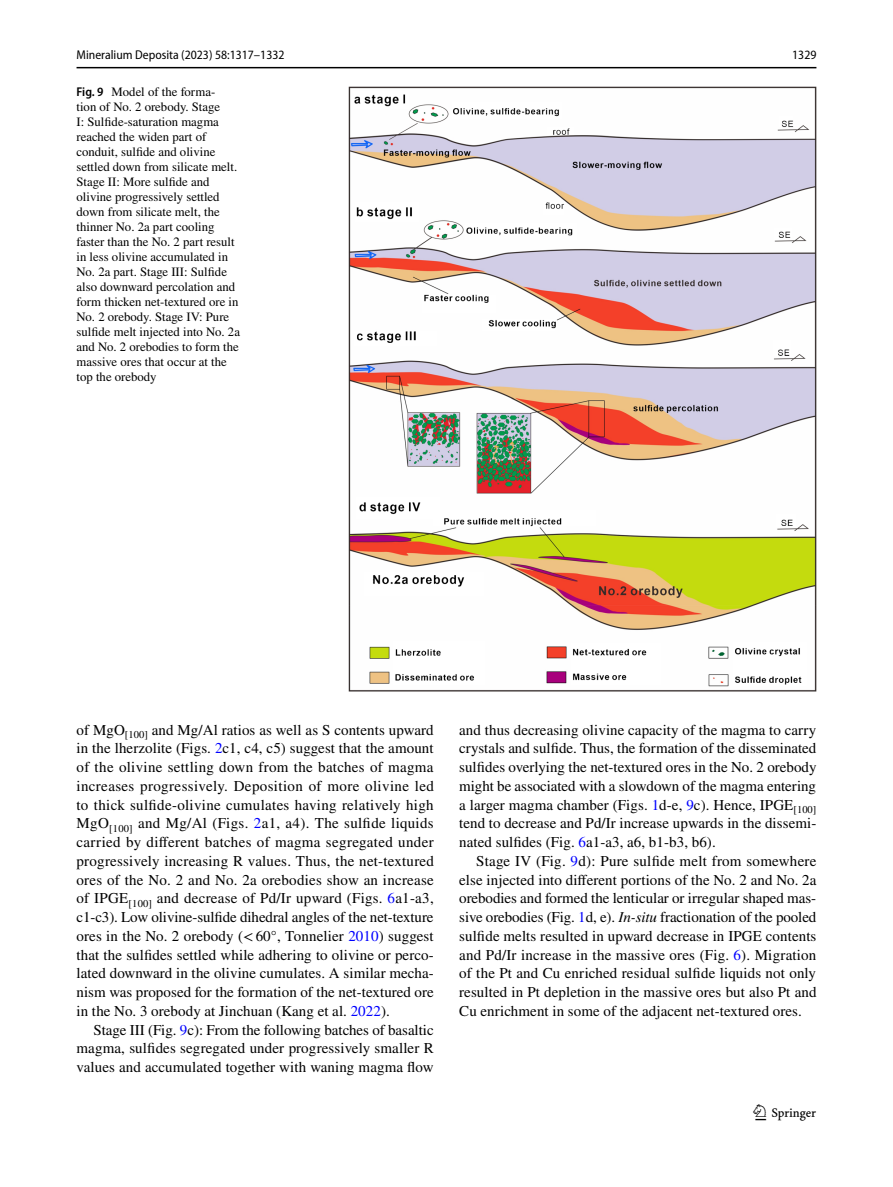
<style>
.page{position:relative;width:893px;height:1187px;background:#fff}
.page>*{position:absolute;margin:0;border:0;box-sizing:border-box;transform-origin:0 0}
.t1{font:22.5px "Springnew Regular 3";color:#000}
.t2{font:15px/18.8px "STIX";letter-spacing:.005em;color:#000;text-align:justify}
.t3{font:12.75px/15px "STIX";color:#000}
.t4{font:semi-condensed 12.75px "Myriad Pro";color:#000}
.s1{font-family:"Myriad Pro";font-weight:600;font-stretch:semi-condensed}
.s2{color:#00f}
.s3{font-style:italic}
</style>
<div class="page">
<hr style="left:77px;top:67px;width:739px;height:1px;background:#000">
<img style="left:349px;top:87px;width:467px;height:604px">
<p class="t4" style="left:77px;top:48px;width:209px">Mineralium Deposita (2023) 58:1317–1332</p>
<p class="t4" style="left:792px;top:48px;width:26px">1329</p>
<p class="t3" style="left:77px;top:85px;width:165px"><span class="s1">Fig. 9</span> Model of the forma-<br>tion of No. 2 orebody. Stage<br>I: Sulfide-saturation magma reached the widen part of conduit, sulfide and olivine settled down from silicate melt.<br>Stage II: More sulfide and olivine progressively settled down from silicate melt, the thinner No. 2a part cooling faster than the No. 2 part result in less olivine accumulated in<br>No. 2a part. Stage III: Sulfide also downward percolation and form thicken net-textured ore in<br>No. 2 orebody. Stage IV: Pure sulfide melt injected into No. 2a and No. 2 orebodies to form the massive ores that occur at the top the orebody</p>
<p class="t2" style="left:77px;top:721px;width:359px">of MgO<sub>[100]</sub> and Mg/Al ratios as well as S contents upward in the lherzolite (Figs. <span class="s2">2</span>c1, c4, c5) suggest that the amount of the olivine settling down from the batches of magma increases progressively. Deposition of more olivine led to thick sulfide-olivine cumulates having relatively high MgO<sub>[100]</sub> and Mg/Al (Figs. <span class="s2">2</span>a1, a4). The sulfide liquids carried by different batches of magma segregated under progressively increasing R values. Thus, the net-textured ores of the No. 2 and No. 2a orebodies show an increase of IPGE<sub>[100]</sub> and decrease of Pd/Ir upward (Figs. <span class="s2">6</span>a1-a3, c1-c3). Low olivine-sulfide dihedral angles of the net-texture ores in the No. 2 orebody (&lt;60°, Tonnelier <span class="s2">2010</span>) suggest that the sulfides settled while adhering to olivine or perco&shy;lated downward in the olivine cumulates. A similar mecha&shy;nism was proposed for the formation of the net-textured ore in the No. 3 orebody at Jinchuan (Kang et al. <span class="s2">2022</span>).</p>
<p class="t2" style="left:77px;top:1021px;width:359px;text-indent:17px">Stage III (Fig. <span class="s2">9</span>c): From the following batches of basaltic magma, sulfides segregated under progressively smaller R values and accumulated together with waning magma flow</p>
<p class="t2" style="left:459px;top:721px;width:359px">and thus decreasing olivine capacity of the magma to carry crystals and sulfide. Thus, the formation of the disseminated sulfides overlying the net-textured ores in the No. 2 orebody might be associated with a slowdown of the magma entering a larger magma chamber (Figs. <span class="s2">1</span>d-e, <span class="s2">9</span>c). Hence, IPGE<sub>[100] </sub>tend to decrease and Pd/Ir increase upwards in the dissemi&shy;nated sulfides (Fig. <span class="s2">6</span>a1-a3, a6, b1-b3, b6).</p>
<p class="t2" style="left:459px;top:852px;width:359px;text-indent:17px">Stage IV (Fig. <span class="s2">9</span>d): Pure sulfide melt from somewhere else injected into different portions of the No. 2 and No. 2a orebodies and formed the lenticular or irregular shaped mas&shy;sive orebodies (Fig. <span class="s2">1</span>d, e). <span class="s3">In-situ</span> fractionation of the pooled sulfide melts resulted in upward decrease in IPGE contents and Pd/Ir increase in the massive ores (Fig. <span class="s2">6</span>). Migration of the Pt and Cu enriched residual sulfide liquids not only resulted in Pt depletion in the massive ores but also Pt and Cu enrichment in some of the adjacent net-textured ores.</p>
<h1 class="t1" style="left:755px;top:1104px;width:62px">1 3</h1>
</div>
